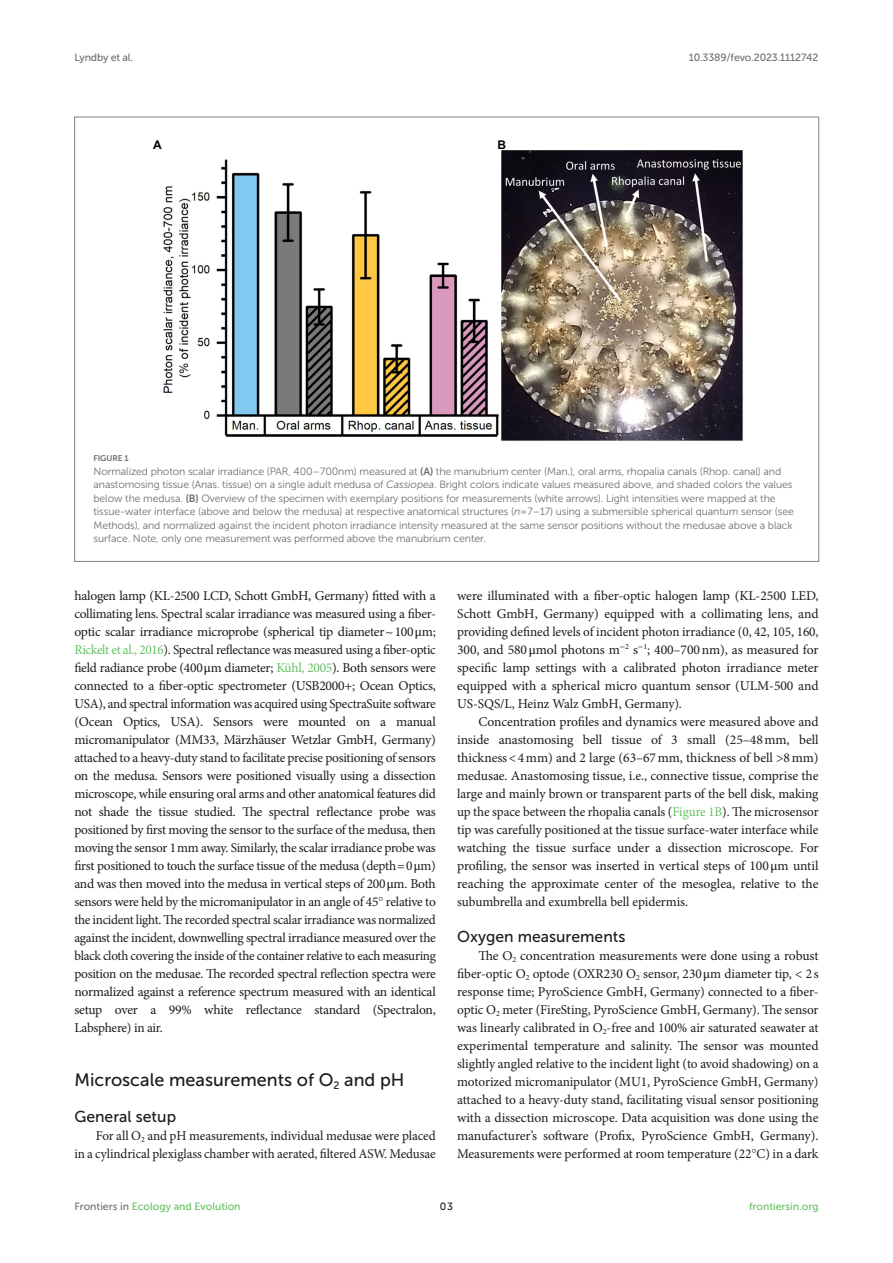
<style>
.page{position:relative;width:893px;height:1263px;background:#fff}
.page>*{position:absolute;margin:0;border:0;box-sizing:border-box;transform-origin:0 0}
.HEAD_2{font:18px "Museo Sans 500";color:#1b1c1b}
.HEAD_3{font:15.75px "Museo Sans 500";color:#1b1c1b}
.HEAD_3_after_HEAD_2{font:15.75px "Museo Sans 500";color:#1b1c1b}
.TEXT_FLUSH{font:13.5px/18px "Minion Pro";letter-spacing:-.01em;color:#1b1c1b;text-align:justify}
.TEXT{font:13.5px/18px "Minion Pro";letter-spacing:-.01em;color:#1b1c1b;text-align:justify}
.t1{font:700 12px "Arial";color:#000}
.FIG_LEG{font:10.5px/13.5px "Museo Sans 300";letter-spacing:-.01em;color:#706f70}
.t2{font:10.5px "Museo Sans 500";color:#65c161}
.t3{font:10.5px "Museo Sans 500";letter-spacing:-.015em;color:#706f70}
.t4{font:10.5px "Museo Sans 500";color:#1b1c1b}
.FIG_HD{font:8.25px "Museo Sans 700";letter-spacing:-.01em;color:#706f70}
.s1{font-family:"Museo Sans 700"}
.s2{font-style:italic}
.s3{font-family:"STIX General"}
.s4{color:#65c161}
.s5{font-family:"STIX"}
.s6{color:#706f70}
</style>
<div class="page">
<img style="left:163px;top:150px;width:580px;height:291px">
<p class="t3" style="left:74px;top:51px;width:60px">Lyndby et al.</p>
<p class="t3" style="left:689px;top:51px;width:131px">10.3389/fevo.2023.1112742</p>
<p class="t1" style="left:153px;top:136px;width:10px">A</p>
<p class="t1" style="left:498px;top:136px;width:10px">B</p>
<p class="FIG_HD" style="left:94px;top:454px;width:37px">FIGURE 1</p>
<p class="FIG_LEG" style="left:94px;top:465px;width:702px">Normalized photon scalar irradiance (PAR, 400–700 nm) measured at <span class="s1">(A)</span> the manubrium center (Man.), oral arms, rhopalia canals (Rhop. canal) and anastomosing tissue (Anas. tissue) on a single adult medusa of <span class="s2">Cassiopea</span>. Bright colors indicate values measured above, and shaded colors the values below the medusa. <span class="s1">(B)</span> Overview of the specimen with exemplary positions for measurements (white arrows). Light intensities were mapped at the tissue-water interface (above and below the medusa) at respective anatomical structures (<span class="s2">n</span> = 7–17) using a submersible spherical quantum sensor (see Methods), and normalized against the incident photon irradiance intensity measured at the same sensor positions without the medusae above a black surface. Note, only one measurement was performed above the manubrium center.</p>
<p class="TEXT_FLUSH" style="left:74px;top:587px;width:363px">halogen lamp (KL-2500 LCD, Schott GmbH, Germany) fitted with a collimating lens. Spectral scalar irradiance was measured using a fiber&shy;optic scalar irradiance microprobe (spherical tip diameter~100<span class="s3">μ</span>m; <span class="s4">Rickelt et al., 2016</span>). Spectral reflectance was measured using a fiber-optic field radiance probe (400<span class="s3">μ</span>m diameter; <span class="s4">Kühl, 2005</span>). Both sensors were connected to a fiber-optic spectrometer (USB2000+; Ocean Optics, USA), and spectral information was acquired using SpectraSuite software (Ocean Optics, USA). Sensors were mounted on a manual micromanipulator (MM33, Märzhäuser Wetzlar GmbH, Germany) attached to a heavy-duty stand to facilitate precise positioning of sensors on the medusa. Sensors were positioned visually using a dissection microscope, while ensuring oral arms and other anatomical features did not shade the tissue studied. The spectral reflectance probe was positioned by first moving the sensor to the surface of the medusa, then moving the sensor 1mm away. Similarly, the scalar irradiance probe was first positioned to touch the surface tissue of the medusa (depth=0<span class="s3">μ</span>m) and was then moved into the medusa in vertical steps of 200<span class="s3">μ</span>m. Both sensors were held by the micromanipulator in an angle of 45<span class="s5">°</span> relative to the incident light. The recorded spectral scalar irradiance was normalized against the incident, downwelling spectral irradiance measured over the black cloth covering the inside of the container relative to each measuring position on the medusae. The recorded spectral reflection spectra were normalized against a reference spectrum measured with an identical setup over a 99% white reflectance standard (Spectralon, Labsphere) in air.</p>
<p class="HEAD_2" style="left:74px;top:1070px;width:332px">Microscale measurements of O<sub>2</sub> and pH</p>
<p class="HEAD_3_after_HEAD_2" style="left:74px;top:1108px;width:103px">General setup</p>
<p class="TEXT_FLUSH" style="left:74px;top:1127px;width:363px;text-align:right">For all O<sub>2</sub> and pH measurements, individual medusae were placed<br>in a cylindrical plexiglass chamber with aerated, filtered ASW. Medusae</p>
<p class="TEXT_FLUSH" style="left:457px;top:587px;width:363px">were illuminated with a fiber-optic halogen lamp (KL-2500 LED, Schott GmbH, Germany) equipped with a collimating lens, and providing defined levels of incident photon irradiance (0, 42, 105, 160, 300, and 580<span class="s3">μ</span>mol photons m<sup>−</sup><sup>2</sup> s<sup>−</sup><sup>1</sup>; 400–700nm), as measured for specific lamp settings with a calibrated photon irradiance meter equipped with a spherical micro quantum sensor (ULM-500 and US-SQS/L, Heinz Walz GmbH, Germany).</p>
<p class="TEXT" style="left:457px;top:713px;width:363px;text-indent:21px">Concentration profiles and dynamics were measured above and inside anastomosing bell tissue of 3 small (25–48mm, bell thickness&lt;4mm) and 2 large (63–67mm, thickness of bell &gt;8mm) medusae. Anastomosing tissue, i.e., connective tissue, comprise the large and mainly brown or transparent parts of the bell disk, making up the space between the rhopalia canals (<span class="s4">Figure 1B</span>). The microsensor tip was carefully positioned at the tissue surface-water interface while watching the tissue surface under a dissection microscope. For profiling, the sensor was inserted in vertical steps of 100<span class="s3">μ</span>m until reaching the approximate center of the mesoglea, relative to the subumbrella and exumbrella bell epidermis.</p>
<p class="HEAD_3" style="left:457px;top:928px;width:170px">Oxygen measurements</p>
<p class="TEXT_FLUSH" style="left:457px;top:947px;width:363px;text-indent:21px">The O<sub>2</sub> concentration measurements were done using a robust fiber-optic O<sub>2</sub> optode (OXR230 O<sub>2</sub> sensor, 230<span class="s3">μ</span>m diameter tip, &lt; 2s response time; PyroScience GmbH, Germany) connected to a fiber&shy;optic O<sub>2</sub> meter (FireSting, PyroScience GmbH, Germany). The sensor was linearly calibrated in O<sub>2</sub>-free and 100% air saturated seawater at experimental temperature and salinity. The sensor was mounted slightly angled relative to the incident light (to avoid shadowing) on a motorized micromanipulator (MU1, PyroScience GmbH, Germany) attached to a heavy-duty stand, facilitating visual sensor positioning with a dissection microscope. Data acquisition was done using the manufacturer’s software (Profix, PyroScience GmbH, Germany).<br>Measurements were performed at room temperature (22<span class="s5">°</span>C) in a dark</p>
<p class="t2" style="left:74px;top:1200px;width:168px"><span class="s6">Frontiers in</span> Ecology and Evolution</p>
<p class="t4" style="left:440px;top:1200px;width:15px">03</p>
<p class="t2" style="left:749px;top:1200px;width:71px">frontiersin.org</p>
</div>
